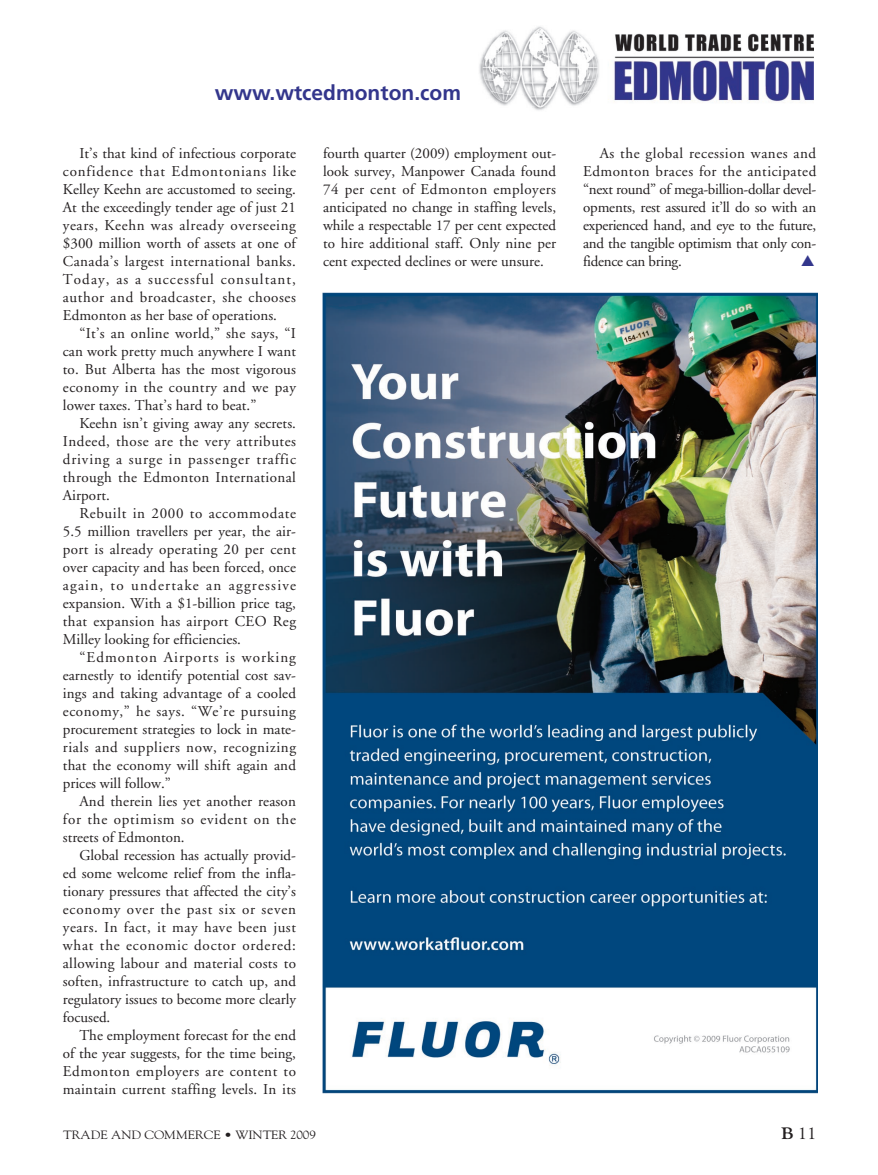
<style>
.page{position:relative;width:878px;height:1175px;background:#fff}
.page>*{position:absolute;margin:0;border:0;box-sizing:border-box;transform-origin:0 0}
.t1{font:700 21px "Frutiger";color:#33368c}
.t2{font:16.5px "Goudy";color:#231f20;scale:1.1 1}
.t3{font:15px/18px "Adobe Garamond";letter-spacing:.01em;color:#231f20;text-align:justify}
.t4{font:12px "Goudy";color:#231f20;scale:1.1 1}
.s1{font-weight:700}
</style>
<div class="page">
<img style="left:479px;top:26px;width:334px;height:85px">
<img style="left:322px;top:292px;width:496px;height:802px">
<h1 class="t1" style="left:215px;top:84px;width:248px">www.wtcedmonton.com</h1>
<p class="t3" style="left:63px;top:145px;width:235px;text-indent:16px">It’s that kind of infectious corporate confidence that Edmontonians like Kelley Keehn are accustomed to seeing.<br>At the exceedingly tender age of just 21 years, Keehn was already overseeing $300 million worth of assets at one of Canada’s largest international banks.<br>Today, as a successful consultant, author and broadcaster, she chooses Edmonton as her base of operations.</p>
<p class="t3" style="left:63px;top:325px;width:235px;text-indent:17px">“It’s an online world,” she says, “I can work pretty much anywhere I want to. But Alberta has the most vigorous economy in the country and we pay lower taxes. That’s hard to beat.”</p>
<p class="t3" style="left:63px;top:415px;width:235px;text-indent:16px">Keehn isn’t giving away any secrets.<br>Indeed, those are the very attributes driving a surge in passenger traffic through the Edmonton International Airport.</p>
<p class="t3" style="left:63px;top:505px;width:235px;text-indent:16px">Rebuilt in 2000 to accommodate 5.5 million travellers per year, the air&shy;port is already operating 20 per cent over capacity and has been forced, once again, to undertake an aggressive expansion. With a $1-billion price tag, that expansion has airport CEO Reg Milley looking for efficiencies.</p>
<p class="t3" style="left:63px;top:649px;width:235px;text-indent:16px">“Edmonton Airports is working earnestly to identify potential cost sav&shy;ings and taking advantage of a cooled economy,” he says. “We’re pursuing procurement strategies to lock in mate&shy;rials and suppliers now, recognizing that the economy will shift again and prices will follow.”</p>
<p class="t3" style="left:63px;top:793px;width:235px;text-indent:16px">And therein lies yet another reason for the optimism so evident on the streets of Edmonton.</p>
<p class="t3" style="left:63px;top:847px;width:235px;text-indent:17px">Global recession has actually provid&shy;ed some welcome relief from the infla&shy;tionary pressures that affected the city’s economy over the past six or seven years. In fact, it may have been just what the economic doctor ordered: allowing labour and material costs to soften, infrastructure to catch up, and regulatory issues to become more clearly focused.</p>
<p class="t3" style="left:63px;top:1027px;width:235px;text-indent:16px">The employment forecast for the end of the year suggests, for the time being, Edmonton employers are content to maintain current staffing levels. In its</p>
<p class="t3" style="left:323px;top:145px;width:235px">fourth quarter (2009) employment out&shy;look survey, Manpower Canada found 74 per cent of Edmonton employers anticipated no change in staffing levels, while a respectable 17 per cent expected to hire additional staff. Only nine per cent expected declines or were unsure.</p>
<p class="t3" style="left:583px;top:145px;width:235px;text-indent:16px">As the global recession wanes and Edmonton braces for the anticipated “next round” of mega-billion-dollar devel&shy;opments, rest assured it’ll do so with an experienced hand, and eye to the future, and the tangible optimism that only con&shy;fidence can bring.</p>
<p class="t4" style="left:63px;top:1130px;width:231px">TRADE AND COMMERCE • WINTER 2009</p>
<p class="t2" style="left:781px;top:1126px;width:33px"><span class="s1">B</span> 11</p>
</div>
